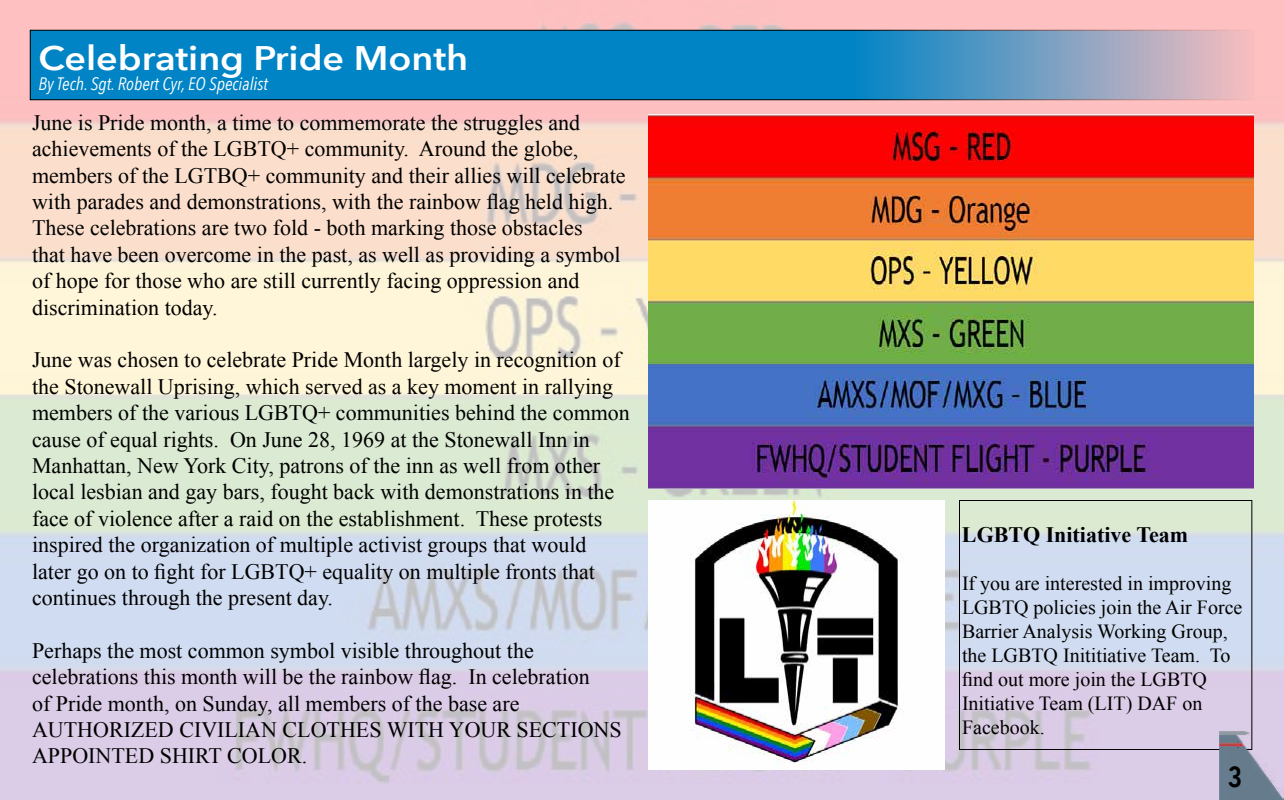
<style>
.page{position:relative;width:1284px;height:800px;background:#fff}
.page>*{position:absolute;margin:0;border:0;box-sizing:border-box;transform-origin:0 0}
.t1{font:600 34px "Avenir Next";color:#fff;scale:1.11 1}
.t2{font:600 29px "Avenir Next Condensed";color:#000}
.t3{font:22px/26.4px "Times New Roman";color:#000}
.t4{font:700 22px "Times New Roman";color:#000}
.t5{font:20px/24px "Times New Roman";color:#000}
.t6{font:italic 18px "Avenir Next Condensed";color:#fff}
</style>
<div class="page">
<img style="left:0;top:0;width:1284px;height:800px">
<div style="left:959px;top:500px;width:293px;height:250px;border:1px solid #000"></div>
<img style="left:648px;top:114px;width:606px;height:374px">
<img style="left:648px;top:500px;width:297px;height:270px">
<img style="left:1220px;top:732px;width:64px;height:68px">
<svg style="left:32px;top:32px;width:1220px;height:66px;background:#268dc4"></svg>
<div style="left:30px;top:30px;width:1224px;height:70px;border:1px solid #000"></div>
<h1 class="t1" style="left:39px;top:29px;width:389px">Celebrating Pride Month</h1>
<p class="t6" style="left:39px;top:73px;width:231px">By Tech. Sgt. Robert Cyr, EO Specialist</p>
<p class="t3" style="left:32px;top:109px;width:595px">June is Pride month, a time to commemorate the struggles and achievements of the LGBTQ+ community. Around the globe, members of the LGTBQ+ community and their allies will celebrate with parades and demonstrations, with the rainbow flag held high.<br>These celebrations are two fold - both marking those obstacles<br>that have been overcome in the past, as well as providing a symbol of hope for those who are still currently facing oppression and discrimination today.</p>
<p class="t3" style="left:32px;top:346px;width:599px">June was chosen to celebrate Pride Month largely in recognition of the Stonewall Uprising, which served as a key moment in rallying members of the various LGBTQ+ communities behind the common cause of equal rights. On June 28, 1969 at the Stonewall Inn in Manhattan, New York City, patrons of the inn as well from other local lesbian and gay bars, fought back with demonstrations in the face of violence after a raid on the establishment. These protests inspired the organization of multiple activist groups that would later go on to fight for LGBTQ+ equality on multiple fronts that continues through the present day.</p>
<p class="t3" style="left:32px;top:637px;width:591px">Perhaps the most common symbol visible throughout the celebrations this month will be the rainbow flag. In celebration<br>of Pride month, on Sunday, all members of the base are AUTHORIZED CIVILIAN CLOTHES WITH YOUR SECTIONS APPOINTED SHIRT COLOR.</p>
<p class="t4" style="left:962px;top:520px;width:228px">LGBTQ Initiative Team</p>
<p class="t5" style="left:962px;top:571px;width:282px">If you are interested in improving<br>LGBTQ policies join the Air Force<br>Barrier Analysis Working Group, the LGBTQ Inititiative Team. To find out more join the LGBTQ<br>Initiative Team (LIT) DAF on<br>Facebook.</p>
<h2 class="t2" style="left:1228px;top:752px;width:16px">3</h2>
</div>
